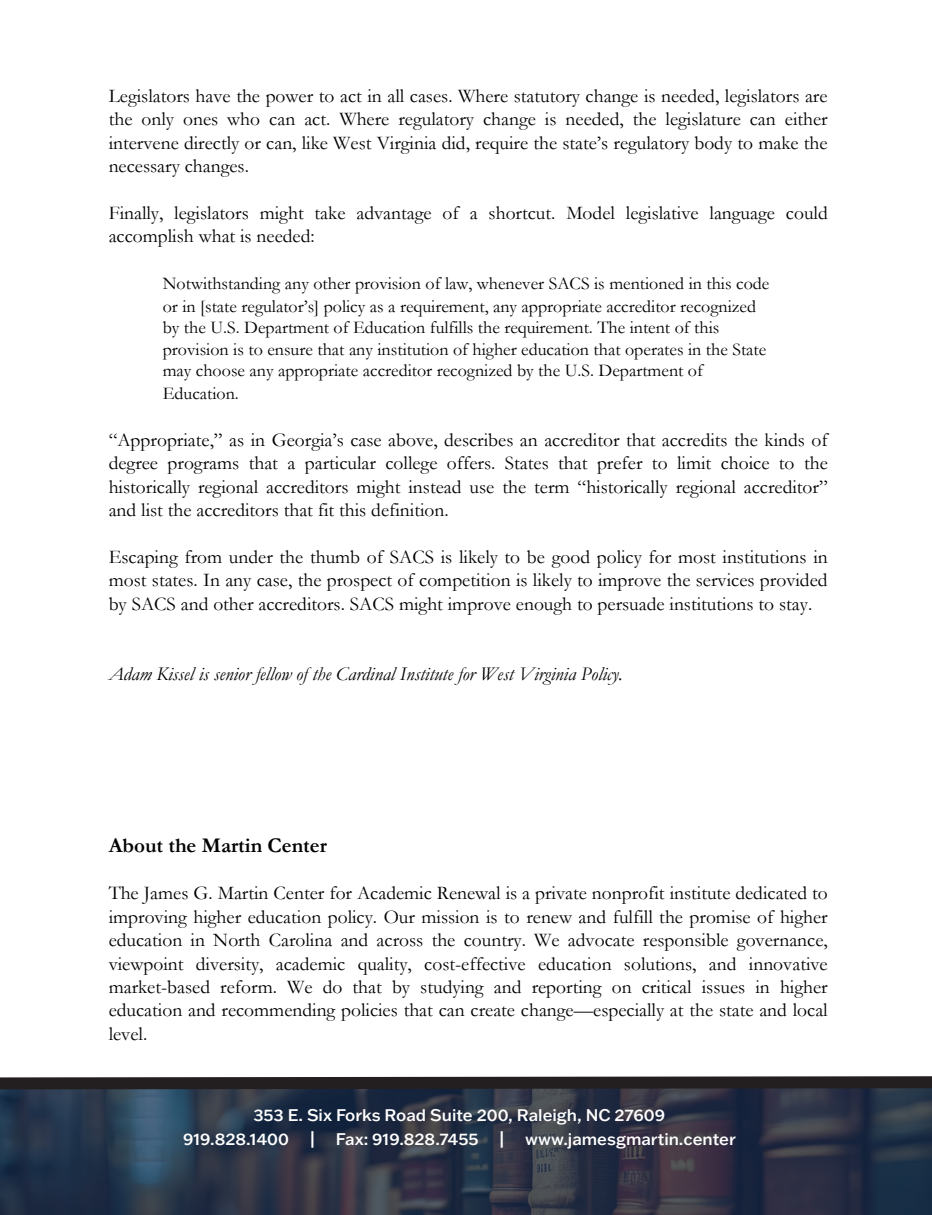
<style>
.page{position:relative;width:932px;height:1215px;background:#fff}
.page>*{position:absolute;margin:0;border:0;box-sizing:border-box;transform-origin:0 0}
.t1{font:700 21px "Garamond";color:#000}
.t2{font:19.5px/23.4px "Garamond";color:#000;text-align:justify}
.t3{font:italic 19.5px "Garamond";color:#000}
.t4{font:18px/21.9px "Garamond";color:#000}
.t5{font:500 16.5px/24px "Franklin Gothic ATF";color:#fff;text-align:center}
</style>
<div class="page">
<svg style="left:0;top:1076px;width:932px;height:139px;background:#2c3445"></svg>
<p class="t2" style="left:109px;top:84px;width:720px">Legislators have the power to act in all cases. Where statutory change is needed, legislators are the only ones who can act. Where regulatory change is needed, the legislature can either intervene directly or can, like West Virginia did, require the state’s regulatory body to make the necessary changes.</p>
<p class="t2" style="left:109px;top:201px;width:720px">Finally, legislators might take advantage of a shortcut. Model legislative language could accomplish what is needed:</p>
<p class="t4" style="left:163px;top:272px;width:608px">Notwithstanding any other provision of law, whenever SACS is mentioned in this code or in [state regulator’s] policy as a requirement, any appropriate accreditor recognized by the U.S. Department of Education fulfills the requirement. The intent of this provision is to ensure that any institution of higher education that operates in the State may choose any appropriate accreditor recognized by the U.S. Department of Education.</p>
<p class="t2" style="left:109px;top:428px;width:720px">“Appropriate,” as in Georgia’s case above, describes an accreditor that accredits the kinds of degree programs that a particular college offers. States that prefer to limit choice to the historically regional accreditors might instead use the term “historically regional accreditor” and list the accreditors that fit this definition.</p>
<p class="t2" style="left:109px;top:545px;width:720px">Escaping from under the thumb of SACS is likely to be good policy for most institutions in most states. In any case, the prospect of competition is likely to improve the services provided by SACS and other accreditors. SACS might improve enough to persuade institutions to stay.</p>
<p class="t3" style="left:109px;top:662px;width:515px">Adam Kissel is senior fellow of the Cardinal Institute for West Virginia Policy.</p>
<p class="t1" style="left:109px;top:833px;width:220px">About the Martin Center</p>
<p class="t2" style="left:109px;top:881px;width:720px">The James G. Martin Center for Academic Renewal is a private nonprofit institute dedicated to improving higher education policy. Our mission is to renew and fulfill the promise of higher education in North Carolina and across the country. We advocate responsible governance, viewpoint diversity, academic quality, cost-effective education solutions, and innovative market-based reform. We do that by studying and reporting on critical issues in higher education and recommending policies that can create change—especially at the state and local level.</p>
<p class="t5" style="left:183px;top:1103px;width:554px">353 E. Six Forks Road Suite 200, Raleigh, NC 27609<br>919.828.1400 | Fax: 919.828.7455 | www.jamesgmartin.center</p>
</div>
